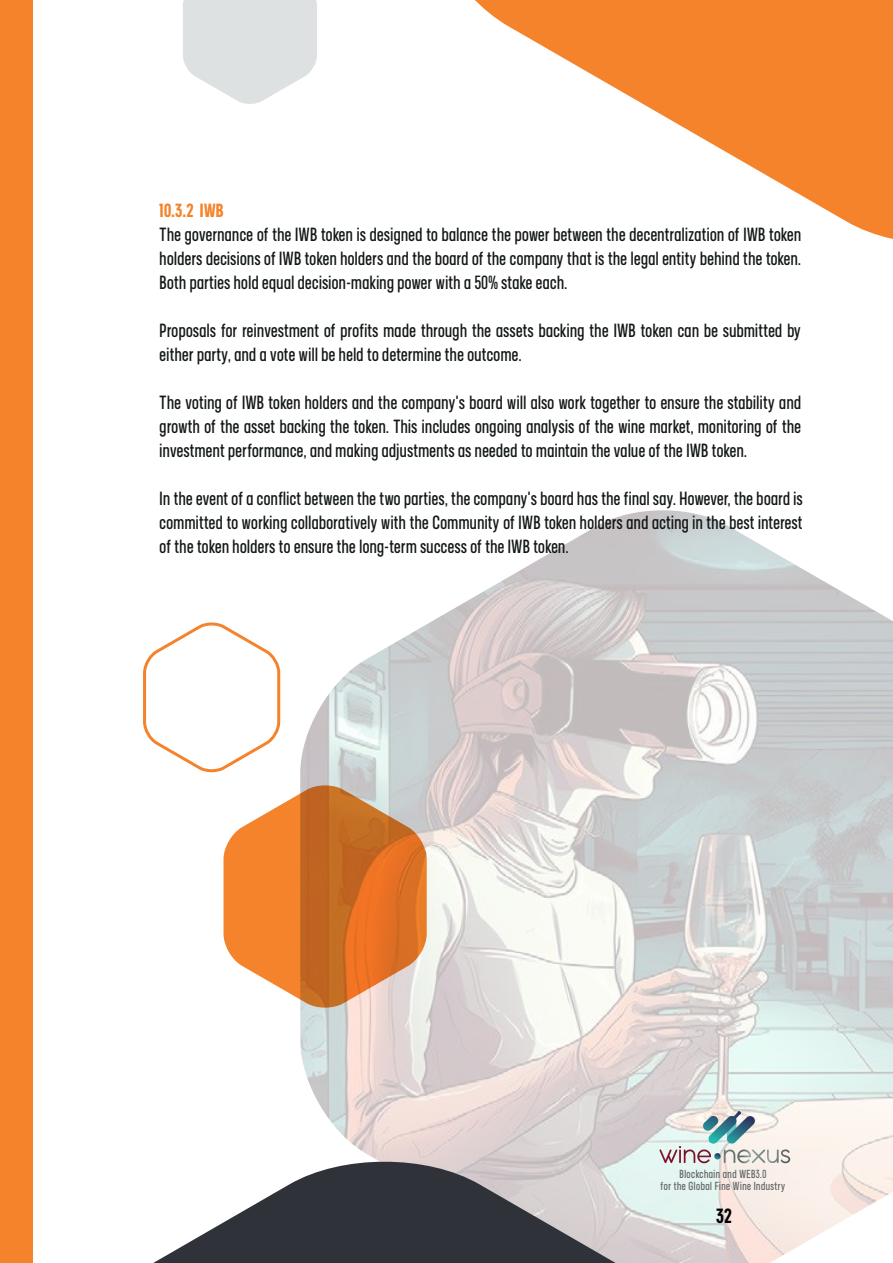
<style>
.page{position:relative;width:893px;height:1263px;background:#fff}
.page>*{position:absolute;margin:0;border:0;box-sizing:border-box;transform-origin:0 0}
.t1{font:700 21px "adineue PRO Cond";color:#000}
.t2{font:19.5px/24px "adineue PRO Cond";letter-spacing:.025em;color:#131718;text-align:justify}
.t3{font:700 19.5px "adineue PRO Cond";color:#f5832b}
.t4{font:12px/12px "adineue PRO Cond";letter-spacing:.045em;color:#636667;text-align:center}
</style>
<div class="page">
<img style="left:300px;top:510px;width:593px;height:644px">
<svg style="left:475px;top:0;width:418px;height:239px;fill:#f5832b"></svg>
<svg style="left:153px;top:1154px;width:740px;height:109px"></svg>
<div style="left:0;top:0;width:33px;height:1263px;background:#f5832b"></div>
<svg style="left:183px;top:0;width:134px;height:104px"></svg>
<svg style="left:659px;top:1111px;width:131px;height:52px"></svg>
<svg style="left:223px;top:785px;width:204px;height:222px"></svg>
<svg style="left:143px;top:622px;width:138px;height:151px"></svg>
<p class="t3" style="left:160px;top:199px;width:65px">10.3.2 IWB</p>
<p class="t2" style="left:160px;top:222px;width:643px">The governance of the IWB token is designed to balance the power between the decentralization of IWB token holders decisions of IWB token holders and the board of the company that is the legal entity behind the token.<br>Both parties hold equal decision-making power with a 50% stake each.</p>
<p class="t2" style="left:160px;top:318px;width:643px">Proposals for reinvestment of profits made through the assets backing the IWB token can be submitted by either party, and a vote will be held to determine the outcome.</p>
<p class="t2" style="left:160px;top:390px;width:643px">The voting of IWB token holders and the company's board will also work together to ensure the stability and growth of the asset backing the token. This includes ongoing analysis of the wine market, monitoring of the investment performance, and making adjustments as needed to maintain the value of the IWB token.</p>
<p class="t2" style="left:160px;top:486px;width:644px">In the event of a conflict between the two parties, the company's board has the final say. However, the board is committed to working collaboratively with the Community of IWB token holders and acting in the best interest of the token holders to ensure the long-term success of the IWB token.</p>
<p class="t4" style="left:661px;top:1167px;width:126px">Blockchain and WEB3.0<br>for the Global Fine Wine Industry</p>
<p class="t1" style="left:716px;top:1204px;width:17px">32</p>
</div>
